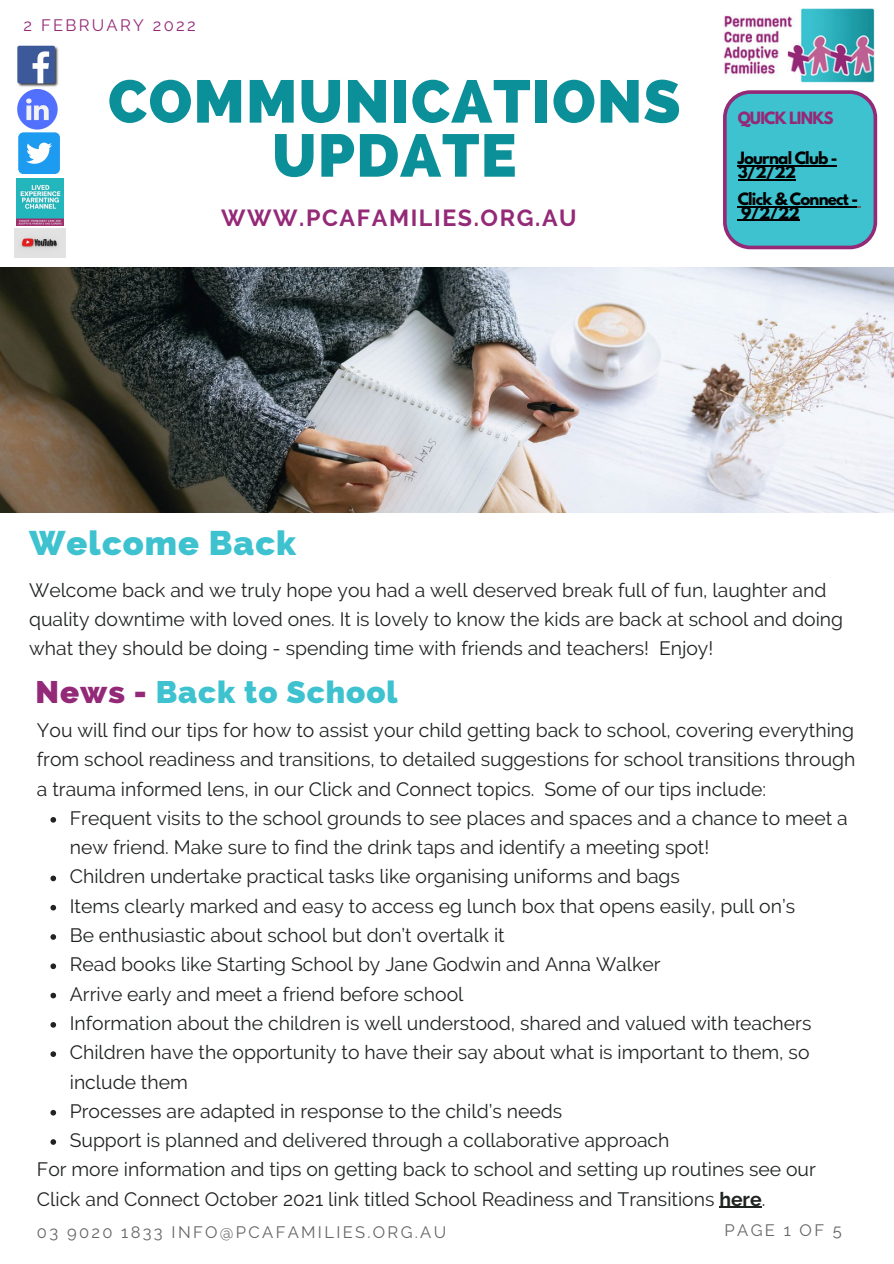
<style>
.page{position:relative;width:894px;height:1264px;background:#fff}
.page>*{position:absolute;margin:0;border:0;box-sizing:border-box;transform-origin:0 0}
.t1{font:800 60px/54px "Raleway";letter-spacing:.02em;color:#0b8f98;text-align:center}
.t2{font:800 34.35px "Raleway";letter-spacing:.03em;color:#3ec2cf}
.t3{font:800 31.35px "Raleway";letter-spacing:.03em;color:#3ec2cf}
.t4{font:700 23.25px "Raleway";letter-spacing:.07em;color:#942977}
.t5{font:19.35px/29.2px "Raleway";color:#202421}
.t6{font:16.5px "Raleway";letter-spacing:.14em;color:#666}
.t7{font:16.5px "Raleway";letter-spacing:.14em;color:#942977}
.t8{font:700 15px/13.5px "League Spartan";letter-spacing:-.05em;color:#000}
.t9{font:700 15px "League Spartan";letter-spacing:-.05em;color:#942977}
.s1{color:#942977}
.s2{font-weight:700}
</style>
<div class="page">
<img style="left:0;top:268px;width:893px;height:244px">
<img style="left:723px;top:9px;width:150px;height:73px">
<img style="left:16px;top:178px;width:48px;height:48px">
<img style="left:17px;top:45px;width:42px;height:42px">
<img style="left:15px;top:229px;width:50px;height:28px">
<img style="left:17px;top:89px;width:41px;height:41px">
<div style="left:18px;top:132px;width:42px;height:42px;background:#1d9bf0;border-radius:5px"></div>
<svg style="left:26px;top:143px;width:26px;height:21px"></svg>
<svg style="left:723px;top:90px;width:153px;height:159px;background:#48b2c3"></svg>
<hr style="left:740px;top:220px;width:58px;height:1px;background:#000">
<svg style="left:50px;top:817px;width:6px;height:5px"></svg>
<svg style="left:50px;top:875px;width:6px;height:6px"></svg>
<svg style="left:50px;top:904px;width:6px;height:6px"></svg>
<svg style="left:50px;top:934px;width:6px;height:5px"></svg>
<svg style="left:50px;top:963px;width:6px;height:6px"></svg>
<svg style="left:50px;top:992px;width:6px;height:6px"></svg>
<svg style="left:50px;top:1022px;width:6px;height:5px"></svg>
<svg style="left:50px;top:1051px;width:6px;height:5px"></svg>
<svg style="left:50px;top:1109px;width:6px;height:6px"></svg>
<svg style="left:50px;top:1139px;width:6px;height:5px"></svg>
<hr style="left:719px;top:1206px;width:42px;height:1px;background:#202421">
<p class="t7" style="left:24px;top:16px;width:173px">2 FEBRUARY 2022</p>
<p class="t1" style="left:108px;top:74px;width:574px">COMMUNICATIONS<br>UPDATE</p>
<p class="t4" style="left:221px;top:204px;width:357px">WWW.PCAFAMILIES.ORG.AU</p>
<p class="t9" style="left:737px;top:110px;width:97px">QUICK LINKS</p>
<p class="t8" style="left:737px;top:153px;width:101px">Journal Club -<br>3/2/22</p>
<p class="t8" style="left:737px;top:194px;width:122px">Click &amp; Connect -<br>9/2/22</p>
<p class="t2" style="left:29px;top:522px;width:268px">Welcome Back</p>
<p class="t5" style="left:29px;top:575px;width:815px">Welcome back and we truly hope you had a well deserved break full of fun, laughter and quality downtime with loved ones. It is lovely to know the kids are back at school and doing what they should be doing - spending time with friends and teachers! Enjoy!</p>
<p class="t3" style="left:36px;top:673px;width:364px"><span class="s1">News -</span> Back to School</p>
<p class="t5" style="left:37px;top:715px;width:819px;text-align:justify">You will find our tips for how to assist your child getting back to school, covering everything from school readiness and transitions, to detailed suggestions for school transitions through a trauma informed lens, in our Click and Connect topics. Some of our tips include:</p>
<p class="t5" style="left:70px;top:803px;width:779px">Frequent visits to the school grounds to see places and spaces and a chance to meet a new friend. Make sure to find the drink taps and identify a meeting spot!</p>
<p class="t5" style="left:70px;top:862px;width:611px">Children undertake practical tasks like organising uniforms and bags</p>
<p class="t5" style="left:70px;top:891px;width:726px">Items clearly marked and easy to access eg lunch box that opens easily, pull on’s</p>
<p class="t5" style="left:70px;top:920px;width:436px">Be enthusiastic about school but don’t overtalk it</p>
<p class="t5" style="left:70px;top:949px;width:592px">Read books like Starting School by Jane Godwin and Anna Walker</p>
<p class="t5" style="left:70px;top:979px;width:395px">Arrive early and meet a friend before school</p>
<p class="t5" style="left:70px;top:1008px;width:742px">Information about the children is well understood, shared and valued with teachers</p>
<p class="t5" style="left:70px;top:1037px;width:741px">Children have the opportunity to have their say about what is important to them, so include them</p>
<p class="t5" style="left:70px;top:1096px;width:493px">Processes are adapted in response to the child’s needs</p>
<p class="t5" style="left:70px;top:1125px;width:601px">Support is planned and delivered through a collaborative approach</p>
<p class="t5" style="left:37px;top:1154px;width:780px">For more information and tips on getting back to school and setting up routines see our<br>Click and Connect October 2021 link titled School Readiness and Transitions <span class="s2">here</span>.</p>
<p class="t6" style="left:37px;top:1222px;width:410px">03 9020 1833 INFO@PCAFAMILIES.ORG.AU</p>
<p class="t6" style="left:724px;top:1220px;width:119px">PAGE 1 OF 5</p>
</div>
